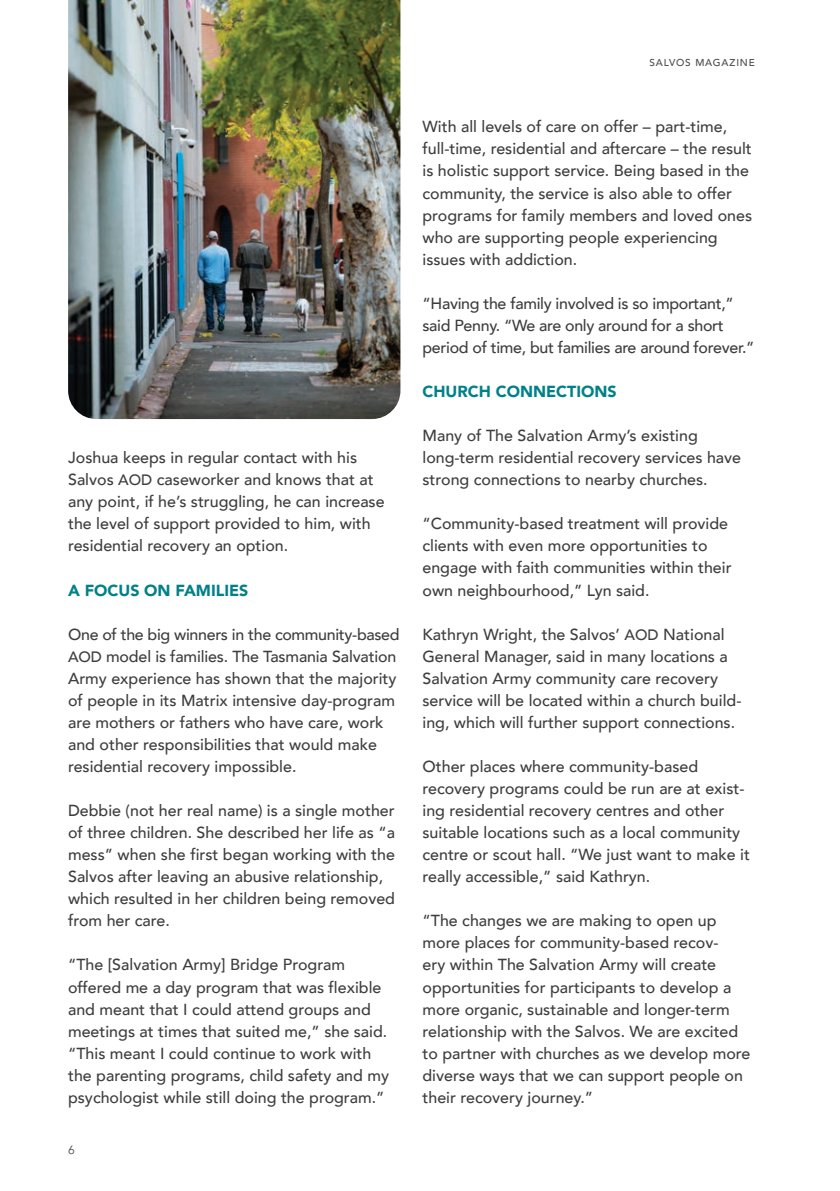
<style>
.page{position:relative;width:840px;height:1191px;background:#fff}
.page>*{position:absolute;margin:0;border:0;box-sizing:border-box;transform-origin:0 0}
.Body{font:500 16px/22px "Avenir";color:#3e3e3f}
.Body-2{font:500 16px/22px "Avenir";letter-spacing:-.02em;color:#3e3e3f}
.Intext_Subhead{font:900 16px "Avenir";color:#008189}
.t1{font:12px "Avenir";color:#4b4c4d}
.t2{font:500 10px "Avenir";letter-spacing:.08em;color:#4b4c4d}
.s1{font-size:15px}
</style>
<div class="page">
<img style="left:68px;top:0;width:332px;height:419px">
<p class="Body" style="left:68px;top:446px;width:318px">Joshua keeps in regular contact with his Salvos <span class="s1">AOD</span> caseworker and knows that at any point, if he’s struggling, he can increase the level of support provided to him, with residential recovery an option.</p>
<p class="Intext_Subhead" style="left:68px;top:576px;width:182px">A FOCUS ON FAMILIES</p>
<p class="Body" style="left:68px;top:622px;width:333px">One of the big winners in the community-based <span class="s1">AOD</span> model is families. The Tasmania Salvation Army experience has shown that the majority of people in its Matrix intensive day-program are mothers or fathers who have care, work and other responsibilities that would make residential recovery impossible.</p>
<p class="Body" style="left:68px;top:798px;width:328px">Debbie (not her real name) is a single mother of three children. She described her life as “a mess” when she first began working with the Salvos after leaving an abusive relationship, which resulted in her children being removed from her care.</p>
<p class="Body" style="left:68px;top:953px;width:322px">“The [Salvation Army] Bridge Program offered me a day program that was flexible and meant that I could attend groups and meetings at times that suited me,” she said. “This meant I could continue to work with the parenting programs, child safety and my psychologist while still doing the program.”</p>
<p class="t1" style="left:68px;top:1142px;width:8px">6</p>
<p class="t2" style="left:649px;top:54px;width:107px">SALVOS MAGAZINE</p>
<p class="Body" style="left:422px;top:115px;width:331px">With all levels of care on offer – part-time, full-time, residential and aftercare – the result is holistic support service. Being based in the community, the service is also able to offer programs for family members and loved ones who are supporting people experiencing issues with addiction.</p>
<p class="Body-2" style="left:422px;top:291px;width:333px">“Having the family involved is so important,” said Penny. “We are only around for a short period of time, but families are around forever.”</p>
<p class="Intext_Subhead" style="left:422px;top:378px;width:196px">CHURCH CONNECTIONS</p>
<p class="Body" style="left:422px;top:424px;width:320px">Many of The Salvation Army’s existing long-term residential recovery services have strong connections to nearby churches.</p>
<p class="Body" style="left:422px;top:512px;width:310px">“Community-based treatment will provide clients with even more opportunities to engage with faith communities within their own neighbourhood,” Lyn said.</p>
<p class="Body" style="left:422px;top:622px;width:320px">Kathryn Wright, the Salvos’ <span class="s1">AOD</span> National General Manager, said in many locations a Salvation Army community care recovery service will be located within a church build&shy;ing, which will further support connections.</p>
<p class="Body" style="left:422px;top:754px;width:329px">Other places where community-based recovery programs could be run are at exist&shy;ing residential recovery centres and other suitable locations such as a local community centre or scout hall. “We just want to make it really accessible,” said Kathryn.</p>
<p class="Body" style="left:422px;top:909px;width:329px">“The changes we are making to open up more places for community-based recov-<br>ery within The Salvation Army will create opportunities for participants to develop a more organic, sustainable and longer-term relationship with the Salvos. We are excited to partner with churches as we develop more diverse ways that we can support people on their recovery journey.”</p>
</div>
